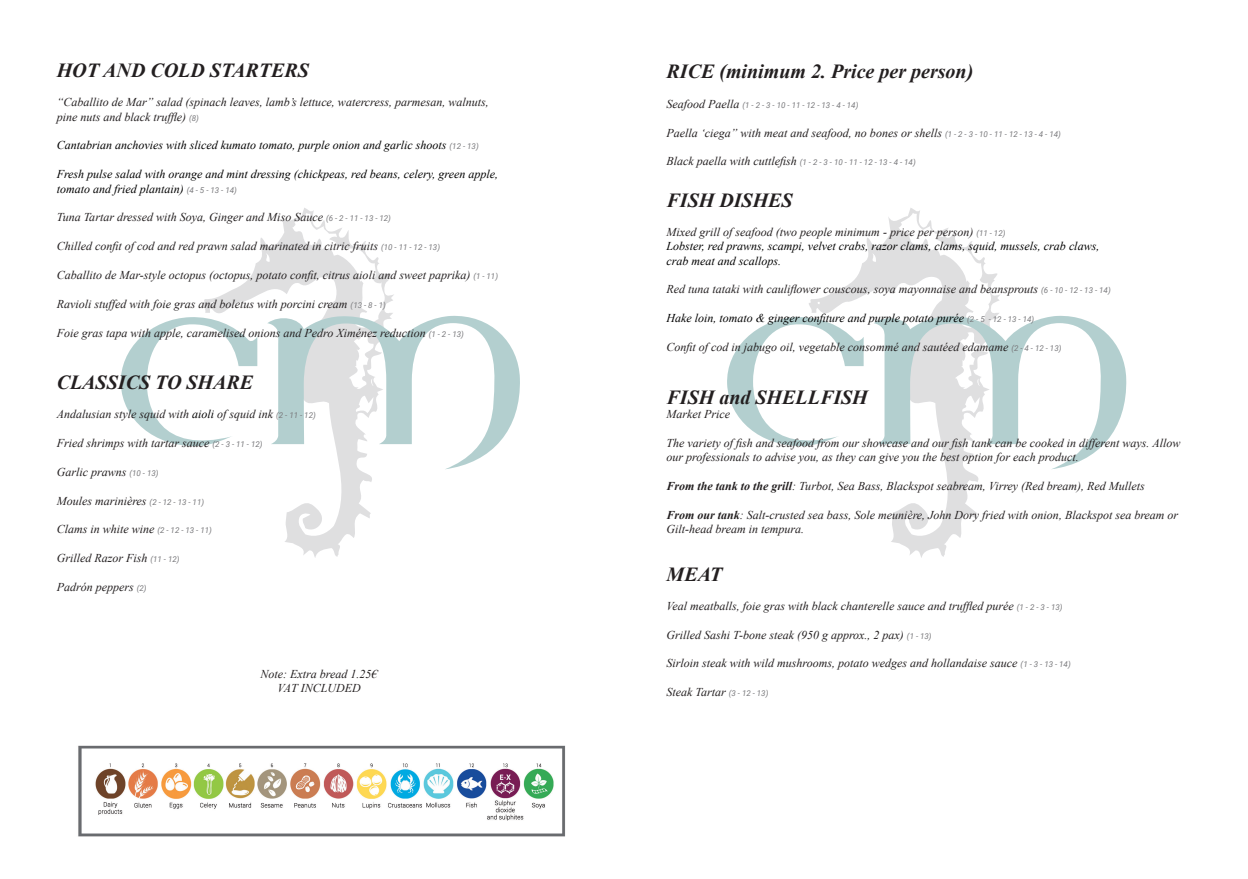
<style>
.page{position:relative;width:1248px;height:879px;background:#fff}
.page>*{position:absolute;margin:0;border:0;box-sizing:border-box;transform-origin:0 0}
.t1{font:italic 700 20px "Times New Roman";color:#231f20}
.meam{font:italic 12px/14.4px "Times New Roman";color:#231f20}
.meam-2{font:italic 12px "Times New Roman";color:#000}
.t2{font:italic 8px "Roboto";color:#79797c}
.s1{font-family:"Roboto";font-size:8px;color:#79797c}
.s2{color:#000}
.s3{font-family:"Times New Roman";font-size:12px;color:#231f20}
.s4{font-weight:700}
</style>
<div class="page">
<svg style="left:202px;top:208px;width:192px;height:350px"></svg>
<svg style="left:120px;top:316px;width:137px;height:139px"></svg>
<svg style="left:267px;top:314px;width:253px;height:155px"></svg>
<svg style="left:809px;top:208px;width:191px;height:350px"></svg>
<svg style="left:727px;top:316px;width:136px;height:139px"></svg>
<svg style="left:873px;top:314px;width:254px;height:155px"></svg>
<img style="left:78px;top:745px;width:488px;height:91px">
<p class="t1" style="left:57px;top:57px;width:254px">HOT AND COLD STARTERS</p>
<p class="meam" style="left:57px;top:95px;width:433px">“Caballito de Mar” salad (spinach leaves, lamb’s lettuce, watercress, parmesan, walnuts,</p>
<p class="meam" style="left:57px;top:109px;width:144px">pine nuts and black truffle) <span class="s1">(8)</span></p>
<p class="meam-2" style="left:57px;top:137px;width:423px">Cantabrian anchovies with sliced kumato tomato, purple onion and garlic shoots <span class="s1">(12 - 13)</span></p>
<p class="meam-2" style="left:57px;top:166px;width:443px">Fresh pulse salad with orange and mint dressing (chickpeas, red beans, celery, green apple,</p>
<p class="meam-2" style="left:57px;top:180px;width:182px">tomato and fried plantain) <span class="s1">(4 - 5 - 13 - 14)</span></p>
<p class="meam" style="left:57px;top:210px;width:336px">Tuna Tartar dressed with Soya, Ginger and Miso Sauce <span class="s1">(6 - 2 - 11 - 13 - 12)</span></p>
<p class="meam" style="left:57px;top:239px;width:385px">Chilled confit of cod and red prawn salad marinated in citric fruits <span class="s1">(10 - 11 - 12 - 13)</span></p>
<p class="meam" style="left:57px;top:267px;width:443px">Caballito de Mar-style octopus (octopus, potato confit, citrus aioli and sweet paprika) <span class="s1">(1 - 11)</span></p>
<p class="meam" style="left:57px;top:296px;width:330px">Ravioli stuffed with foie gras and boletus with porcini cream <span class="s1">(13 - 8 - 1)</span></p>
<p class="meam" style="left:57px;top:325px;width:408px">Foie gras tapa with apple, caramelised onions and Pedro Ximénez reduction <span class="s1">(1 - 2 - 13)</span></p>
<p class="t1" style="left:57px;top:369px;width:198px">CLASSICS TO SHARE</p>
<p class="meam" style="left:57px;top:407px;width:260px">Andalusian style squid with <span class="s2">aioli</span> of squid ink <span class="s1">(2 - 11 - 12)</span></p>
<p class="meam" style="left:57px;top:435px;width:207px">Fried shrimps with tartar sauce <span class="s1">(2 - 3 - 11 - 12)</span></p>
<p class="meam" style="left:57px;top:464px;width:103px">Garlic prawns <span class="s1">(10 - 13)</span></p>
<p class="meam" style="left:57px;top:493px;width:149px">Moules marinières <span class="s1">(2 - 12 - 13 - 11)</span></p>
<p class="meam" style="left:57px;top:522px;width:157px">Clams in white wine <span class="s1">(2 - 12 - 13 - 11)</span></p>
<p class="meam" style="left:57px;top:551px;width:124px">Grilled Razor Fish <span class="s1">(11 - 12)</span></p>
<p class="meam" style="left:57px;top:579px;width:91px">Padrón peppers <span class="s1">(2)</span></p>
<p class="meam" style="left:260px;top:666px;width:118px">Note: Extra bread 1.25€</p>
<p class="meam" style="left:277px;top:680px;width:85px">VAT INCLUDED</p>
<p class="t1" style="left:666px;top:57px;width:308px">RICE (minimum 2. Price per person)</p>
<p class="t2" style="left:666px;top:99px;width:193px"><span class="s3">Seafood Paella</span> (1 - 2 - 3 - 10 - 11 - 12 - 13 - 4 - 14)</p>
<p class="meam" style="left:666px;top:125px;width:396px">Paella ‘ciega” with meat and seafood, no bones or shells <span class="s1">(1 - 2 - 3 - 10 - 11 - 12 - 13 - 4 - 14)</span></p>
<p class="meam" style="left:666px;top:154px;width:251px">Black paella with cuttlefish <span class="s1">(1 - 2 - 3 - 10 - 11 - 12 - 13 - 4 - 14)</span></p>
<p class="t1" style="left:666px;top:186px;width:128px">FISH DISHES</p>
<p class="meam" style="left:666px;top:224px;width:340px">Mixed grill of seafood (two people minimum - price per person) <span class="s1">(11 - 12)</span></p>
<p class="meam-2" style="left:666px;top:238px;width:434px">Lobster, red prawns, scampi, velvet crabs, razor clams, clams, squid, mussels, crab claws,</p>
<p class="meam-2" style="left:666px;top:252px;width:116px">crab meat and scallops.</p>
<p class="meam" style="left:666px;top:282px;width:445px">Red tuna tataki with cauliflower couscous, soya mayonnaise and beansprouts <span class="s1">(6 - 10 - 12 - 13 - 14)</span></p>
<p class="meam-2" style="left:666px;top:310px;width:369px">Hake loin, tomato &amp; ginger confiture and purple potato purée <span class="s1">(2 - 5 - 12 - 13 - 14)</span></p>
<p class="meam" style="left:666px;top:339px;width:396px">Confit of cod in jabugo oil, vegetable consommé and sautéed edamame <span class="s1">(2 - 4 - 12 - 13)</span></p>
<p class="t1" style="left:666px;top:383px;width:203px">FISH and SHELLFISH</p>
<p class="meam" style="left:666px;top:407px;width:65px">Market Price</p>
<p class="meam" style="left:666px;top:435px;width:515px">The variety of fish and seafood from our showcase and our fish tank can be cooked in different ways. Allow our professionals to advise you, as they can give you the best option for each product.</p>
<p class="meam" style="left:666px;top:479px;width:480px"><span class="s4">From the tank to the grill</span>: Turbot, Sea Bass, Blackspot seabream, Virrey (Red bream), Red Mullets</p>
<p class="meam" style="left:666px;top:507px;width:513px"><span class="s4">From our tank</span>: Salt-crusted sea bass, Sole meunière, John Dory fried with onion, Blackspot sea bream or<br>Gilt-head bream in tempura.</p>
<p class="t1" style="left:666px;top:561px;width:57px">MEAT</p>
<p class="meam" style="left:666px;top:599px;width:397px">Veal meatballs, foie gras with black chanterelle sauce and truffled purée <span class="s1">(1 - 2 - 3 - 13)</span></p>
<p class="meam" style="left:666px;top:627px;width:267px">Grilled Sashi T-bone steak (950 g approx., 2 pax) <span class="s1">(1 - 13)</span></p>
<p class="meam" style="left:666px;top:655px;width:405px">Sirloin steak with wild mushrooms, potato wedges and hollandaise sauce <span class="s1">(1 - 3 - 13 - 14)</span></p>
<p class="meam" style="left:666px;top:684px;width:103px">Steak Tartar <span class="s1">(3 - 12 - 13)</span></p>
</div>
